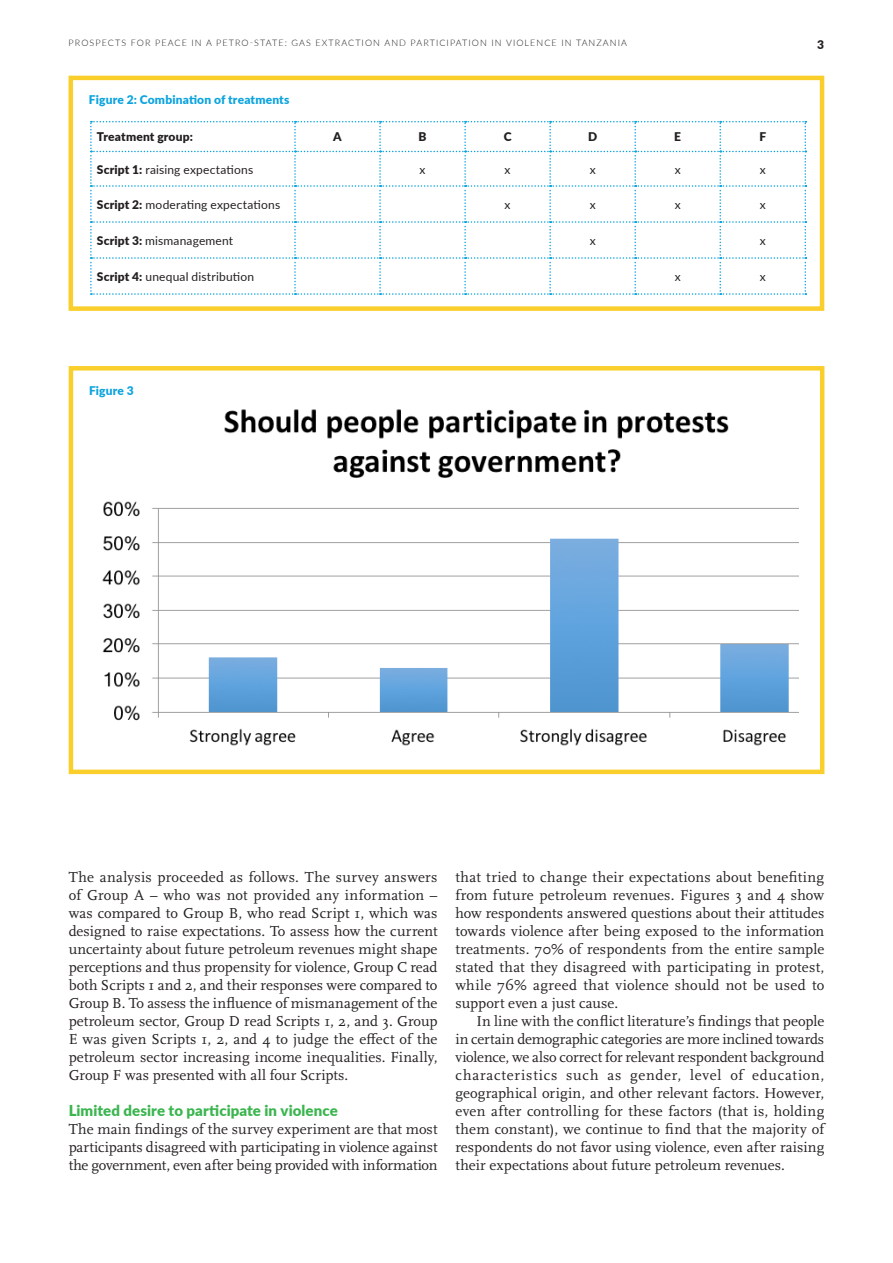
<style>
.page{position:relative;width:893px;height:1263px;background:#fff}
.page>*{position:absolute;margin:0;border:0;box-sizing:border-box;transform-origin:0 0}
.Brødtekst_uten_innry{font:15px/18px "Scala OT";letter-spacing:.005em;color:#231f20;text-align:justify}
.Brødtekst{font:15px/18px "Scala OT";letter-spacing:.005em;color:#231f20;text-align:justify}
.TIttel_2{font:900 15px "Lato";letter-spacing:.005em;color:#3bb54f}
.Bildetekst{font:12px "Lato";letter-spacing:.015em;color:#231f20}
.Bildetekst-2{font:900 12px "Lato";letter-spacing:.015em;color:#0ca4de}
.Bildetekst-3{font:900 12px "Lato";letter-spacing:.015em;color:#231f20}
.t1{font:300 9px "Lato";letter-spacing:.12em;color:#231f20}
.s1{font-weight:900}
</style>
<div class="page">
<div style="left:69px;top:76px;width:755px;height:235px;border:4px solid #facf2b"></div>
<svg style="left:90px;top:121px;width:716px;height:174px"></svg>
<div style="left:69px;top:366px;width:755px;height:408px;border:4px solid #facf2b"></div>
<img style="left:102px;top:409px;width:697px;height:337px">
<p class="t1" style="left:69px;top:37px;width:560px">PROSPECTS FOR PEACE IN A PETRO-STATE: GAS EXTRACTION AND PARTICIPATION IN VIOLENCE IN TANZANIA</p>
<p class="Bildetekst-3" style="left:817px;top:35px;width:8px">3</p>
<p class="Bildetekst-2" style="left:89px;top:91px;width:202px">Figure 2: Combination of treatments</p>
<p class="Bildetekst-3" style="left:97px;top:128px;width:98px">Treatment group:</p>
<p class="Bildetekst-3" style="left:333px;top:128px;width:10px">A</p>
<p class="Bildetekst-3" style="left:419px;top:128px;width:10px">B</p>
<p class="Bildetekst-3" style="left:504px;top:128px;width:9px">C</p>
<p class="Bildetekst-3" style="left:588px;top:128px;width:11px">D</p>
<p class="Bildetekst-3" style="left:674px;top:128px;width:8px">E</p>
<p class="Bildetekst-3" style="left:759px;top:128px;width:8px">F</p>
<p class="Bildetekst" style="left:97px;top:161px;width:158px"><span class="s1">Script 1:</span> raising expectations</p>
<p class="Bildetekst" style="left:420px;top:161px;width:7px">x</p>
<p class="Bildetekst" style="left:505px;top:161px;width:7px">x</p>
<p class="Bildetekst" style="left:590px;top:161px;width:7px">x</p>
<p class="Bildetekst" style="left:675px;top:161px;width:7px">x</p>
<p class="Bildetekst" style="left:760px;top:161px;width:7px">x</p>
<p class="Bildetekst" style="left:97px;top:196px;width:185px"><span class="s1">Script 2:</span> moderating expectations</p>
<p class="Bildetekst" style="left:505px;top:196px;width:7px">x</p>
<p class="Bildetekst" style="left:590px;top:196px;width:7px">x</p>
<p class="Bildetekst" style="left:675px;top:196px;width:7px">x</p>
<p class="Bildetekst" style="left:760px;top:196px;width:7px">x</p>
<p class="Bildetekst" style="left:97px;top:232px;width:138px"><span class="s1">Script 3:</span> mismanagement</p>
<p class="Bildetekst" style="left:590px;top:232px;width:7px">x</p>
<p class="Bildetekst" style="left:760px;top:232px;width:7px">x</p>
<p class="Bildetekst" style="left:97px;top:268px;width:159px"><span class="s1">Script 4:</span> unequal distribution</p>
<p class="Bildetekst" style="left:675px;top:268px;width:7px">x</p>
<p class="Bildetekst" style="left:760px;top:268px;width:7px">x</p>
<p class="Bildetekst-2" style="left:89px;top:381px;width:46px">Figure 3</p>
<p class="Brødtekst_uten_innry" style="left:69px;top:868px;width:370px">The analysis proceeded as follows. The survey answers of Group A – who was not provided any information – was compared to Group B, who read Script 1, which was designed to raise expectations. To assess how the current uncertainty about future petroleum revenues might shape perceptions and thus propensity for violence, Group C read both Scripts 1 and 2, and their responses were compared to Group B. To assess the influence of mismanagement of the petroleum sector, Group D read Scripts 1, 2, and 3. Group E was given Scripts 1, 2, and 4 to judge the effect of the petroleum sector increasing income inequalities. Finally, Group F was presented with all four Scripts.</p>
<p class="TIttel_2" style="left:69px;top:1099px;width:271px">Limited desire to participate in violence</p>
<p class="Brødtekst_uten_innry" style="left:69px;top:1120px;width:370px">The main findings of the survey experiment are that most participants disagreed with participating in violence against the government, even after being provided with information</p>
<p class="Brødtekst_uten_innry" style="left:455px;top:868px;width:370px">that tried to change their expectations about benefiting from future petroleum revenues. Figures 3 and 4 show how respondents answered questions about their attitudes towards violence after being exposed to the information treatments. 70% of respondents from the entire sample stated that they disagreed with participating in protest, while 76% agreed that violence should not be used to support even a just cause.</p>
<p class="Brødtekst" style="left:455px;top:1012px;width:370px;text-indent:21px">In line with the conflict literature’s findings that people in certain demographic categories are more inclined towards violence, we also correct for relevant respondent background characteristics such as gender, level of education, geographical origin, and other relevant factors. However, even after controlling for these factors (that is, holding them constant), we continue to find that the majority of respondents do not favor using violence, even after raising their expectations about future petroleum revenues.</p>
</div>
